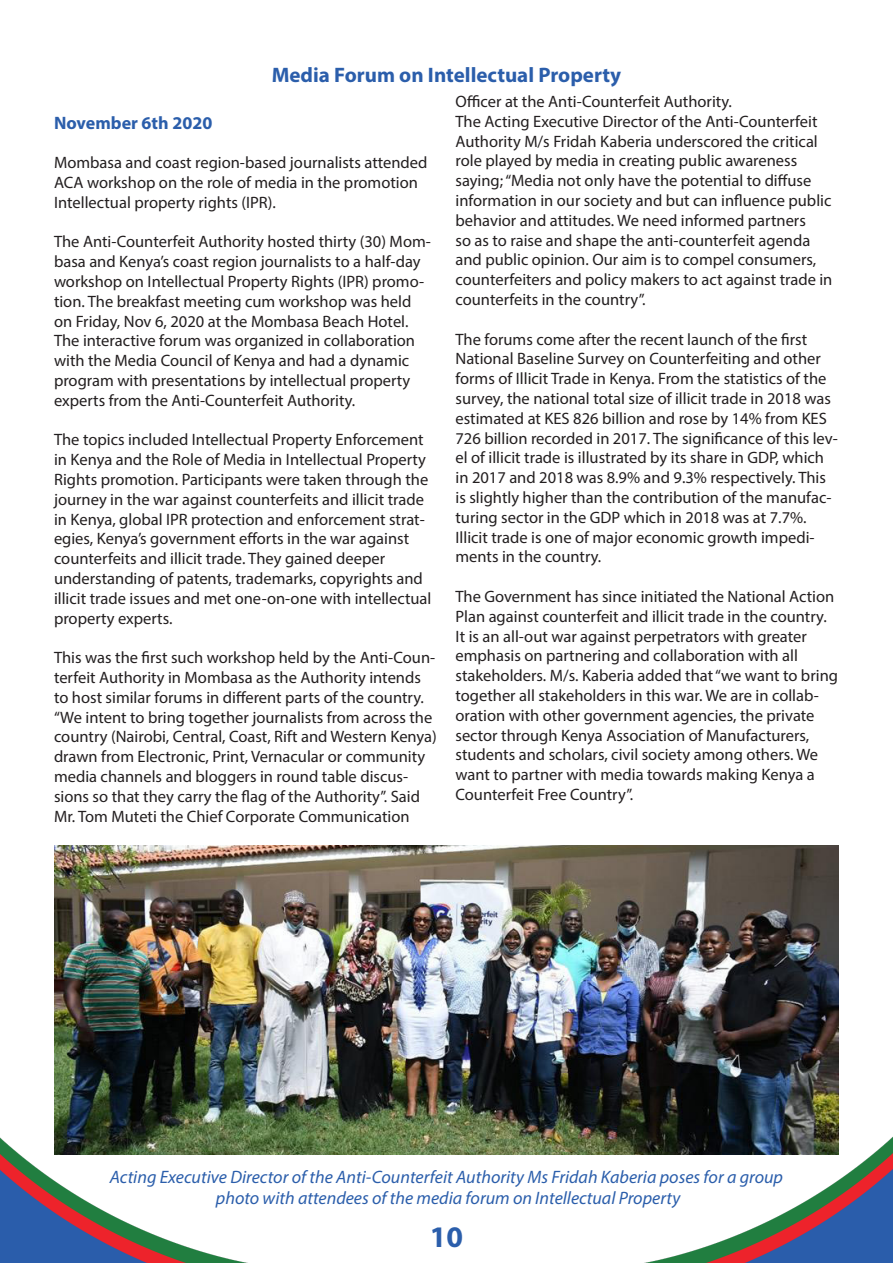
<style>
.page{position:relative;width:893px;height:1263px;background:#fff}
.page>*{position:absolute;margin:0;border:0;box-sizing:border-box;transform-origin:0 0}
.t1{font:700 30px "Myriad Pro";color:#2b5eab}
.t2{font:700 21px "Myriad Pro";color:#2b5eab}
.t3{font:italic 18px "Myriad Pro";color:#2b5eab}
.t4{font:700 18px "Myriad Pro";color:#2b5eab}
.t5{font:16.5px/19.8px "Myriad Pro";color:#231f20}
</style>
<div class="page">
<img style="left:0;top:845px;width:892px;height:418px">
<hr style="left:892px;top:6px;width:1px;height:1257px;background:#2b5eab">
<p class="t2" style="left:272px;top:61px;width:351px">Media Forum on Intellectual Property</p>
<p class="t4" style="left:54px;top:111px;width:160px">November 6th 2020</p>
<p class="t5" style="left:54px;top:152px;width:375px">Mombasa and coast region-based journalists attended<br>ACA workshop on the role of media in the promotion<br>Intellectual property rights (IPR).</p>
<p class="t5" style="left:54px;top:232px;width:378px">The Anti-Counterfeit Authority hosted thirty (30) Mom&shy;basa and Kenya’s coast region journalists to a half-day workshop on Intellectual Property Rights (IPR) promo&shy;tion. The breakfast meeting cum workshop was held on Friday, Nov 6, 2020 at the Mombasa Beach Hotel.<br>The interactive forum was organized in collaboration with the Media Council of Kenya and had a dynamic program with presentations by intellectual property experts from the Anti-Counterfeit Authority.</p>
<p class="t5" style="left:54px;top:430px;width:379px">The topics included Intellectual Property Enforcement in Kenya and the Role of Media in Intellectual Property Rights promotion. Participants were taken through the journey in the war against counterfeits and illicit trade in Kenya, global IPR protection and enforcement strat&shy;egies, Kenya’s government efforts in the war against counterfeits and illicit trade. They gained deeper understanding of patents, trademarks, copyrights and illicit trade issues and met one-on-one with intellectual property experts.</p>
<p class="t5" style="left:54px;top:647px;width:384px">This was the first such workshop held by the Anti-Coun&shy;terfeit Authority in Mombasa as the Authority intends to host similar forums in different parts of the country. “We intent to bring together journalists from across the country (Nairobi, Central, Coast, Rift and Western Kenya) drawn from Electronic, Print, Vernacular or community media channels and bloggers in round table discus&shy;sions so that they carry the flag of the Authority”. Said Mr. Tom Muteti the Chief Corporate Communication</p>
<p class="t5" style="left:455px;top:91px;width:278px">Officer at the Anti-Counterfeit Authority.</p>
<p class="t5" style="left:455px;top:111px;width:378px">The Acting Executive Director of the Anti-Counterfeit Authority M/s Fridah Kaberia underscored the critical role played by media in creating public awareness saying; “Media not only have the potential to diffuse information in our society and but can influence public behavior and attitudes. We need informed partners<br>so as to raise and shape the anti-counterfeit agenda and public opinion. Our aim is to compel consumers, counterfeiters and policy makers to act against trade in counterfeits in the country”.</p>
<p class="t5" style="left:455px;top:329px;width:384px">The forums come after the recent launch of the first National Baseline Survey on Counterfeiting and other forms of Illicit Trade in Kenya. From the statistics of the survey, the national total size of illicit trade in 2018 was estimated at KES 826 billion and rose by 14% from KES 726 billion recorded in 2017. The significance of this lev&shy;el of illicit trade is illustrated by its share in GDP, which in 2017 and 2018 was 8.9% and 9.3% respectively. This is slightly higher than the contribution of the manufac&shy;turing sector in the GDP which in 2018 was at 7.7%.</p>
<p class="t5" style="left:455px;top:527px;width:361px">Illicit trade is one of major economic growth impedi&shy;ments in the country.</p>
<p class="t5" style="left:455px;top:586px;width:384px">The Government has since initiated the National Action Plan against counterfeit and illicit trade in the country.<br>It is an all-out war against perpetrators with greater emphasis on partnering and collaboration with all stakeholders. M/s. Kaberia added that “we want to bring together all stakeholders in this war. We are in collab&shy;oration with other government agencies, the private sector through Kenya Association of Manufacturers, students and scholars, civil society among others. We want to partner with media towards making Kenya a Counterfeit Free Country”.</p>
<p class="t3" style="left:110px;top:1165px;width:675px">Acting Executive Director of the Anti-Counterfeit Authority Ms Fridah Kaberia poses for a group</p>
<p class="t3" style="left:216px;top:1187px;width:466px">photo with attendees of the media forum on Intellectual Property</p>
<h1 class="t1" style="left:430px;top:1217px;width:35px">10</h1>
</div>
